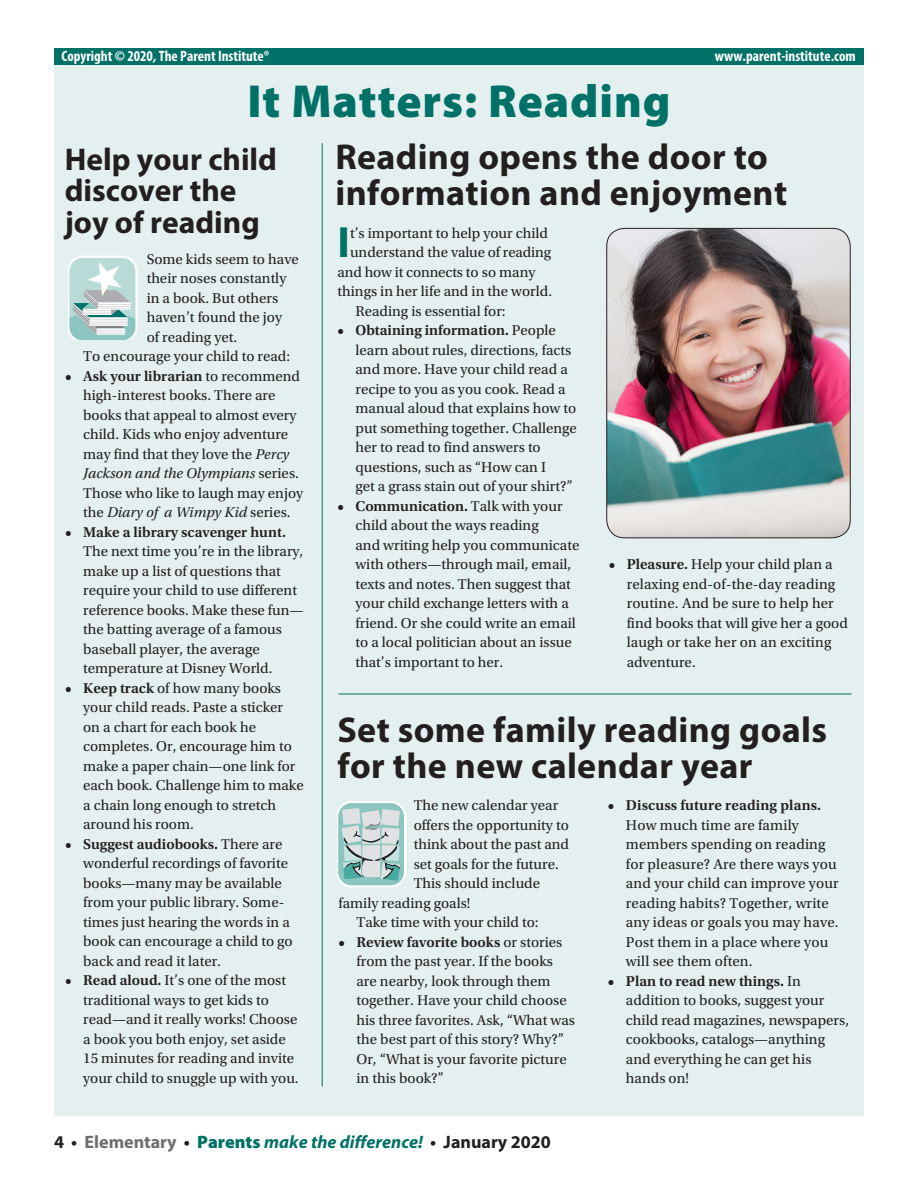
<style>
.page{position:relative;width:918px;height:1188px;background:#fff}
.page>*{position:absolute;margin:0;border:0;box-sizing:border-box;transform-origin:0 0}
.Green_Header{font:900 46.5px "Myriad Pro";letter-spacing:.02em;color:#007167}
._03_Intro_para_w_dro{font:700 43.95px "Myriad Pro";color:#007167}
._01_Medium_Headline{font:700 36px/36px "Myriad Pro";letter-spacing:.01em;color:#231f20}
._02_Small_Headline{font:700 31.5px/31.5px "Myriad Pro";color:#231f20}
.Footer3{font:italic 700 18px "Myriad Pro";color:#007167}
._04_Body_text{font:15px/19.5px "Utopia Std";color:#231f20}
._03_Intro_para_w_dro-2{font:15px "Utopia Std";color:#231f20}
.Copyright_Header{font:700 condensed 15px "Myriad Pro";color:#fff}
.s1{font-weight:600}
.s2{font-style:italic}
.s3{font-style:normal;color:#231f20}
.s4{font-style:normal;color:#6c6d70}
.s5{font-weight:900;font-style:normal}
</style>
<div class="page">
<div style="left:54px;top:49px;width:810px;height:1067px;background:#e4f0ef"></div>
<div style="left:54px;top:49px;width:810px;height:16px;background:#007167"></div>
<hr style="left:338px;top:694px;width:513px;height:1px;background:#007167">
<svg style="left:69px;top:256px;width:69px;height:84px;background:#bdd7d5"></svg>
<svg style="left:337px;top:801px;width:69px;height:87px"></svg>
<hr style="left:322px;top:143px;width:1px;height:944px;background:#007167">
<img style="left:607px;top:228px;width:243px;height:310px">
<div style="left:606px;top:228px;width:245px;height:310px;border:1px solid #231f20;border-radius:18px"></div>
<p class="Copyright_Header" style="left:62px;top:46px;width:210px">Copyright © 2020, The Parent Institute®</p>
<p class="Copyright_Header" style="left:715px;top:46px;width:142px">www.parent-institute.com</p>
<h2 class="Green_Header" style="left:247px;top:71px;width:425px">It Matters: Reading</h2>
<h3 class="_02_Small_Headline" style="left:65px;top:142px;width:214px">Help your child discover the joy of reading</h3>
<h3 class="_01_Medium_Headline" style="left:335px;top:137px;width:453px">Reading opens the door to information and enjoyment</h3>
<p class="_03_Intro_para_w_dro" style="left:338px;top:214px;width:14px">I</p>
<p class="_03_Intro_para_w_dro-2" style="left:350px;top:225px;width:200px">t’s important to help your child</p>
<p class="_03_Intro_para_w_dro-2" style="left:350px;top:244px;width:203px">understand the value of reading</p>
<p class="_03_Intro_para_w_dro-2" style="left:338px;top:264px;width:200px">and how it connects to so many</p>
<p class="_03_Intro_para_w_dro-2" style="left:338px;top:283px;width:216px">things in her life and in the world.</p>
<p class="_04_Body_text" style="left:356px;top:301px;width:152px">Reading is essential for:</p>
<p class="_04_Body_text" style="left:356px;top:321px;width:223px;text-indent:-18px"><span class="s1">• Obtaining information.</span> People learn about rules, directions, facts and more. Have your child read a recipe to you as you cook. Read a manual aloud that explains how to put something together. Challenge her to read to find answers to questions, such as “How can I<br>get a grass stain out of your shirt?”</p>
<p class="_04_Body_text" style="left:356px;top:496px;width:225px;text-indent:-18px"><span class="s1">• Communication.</span> Talk with your child about the ways reading<br>and writing help you communicate with others—through mail, email, texts and notes. Then suggest that your child exchange letters with a friend. Or she could write an email to a local politician about an issue that’s important to her.</p>
<p class="_04_Body_text" style="left:147px;top:250px;width:154px">Some kids seem to have their noses constantly in a book. But others haven’t found the joy<br>of reading yet.</p>
<p class="_04_Body_text" style="left:83px;top:347px;width:209px">To encourage your child to read:</p>
<p class="_04_Body_text" style="left:83px;top:367px;width:222px;text-indent:-18px"><span class="s1">• Ask your librarian</span> to recommend high-interest books. There are books that appeal to almost every child. Kids who enjoy adventure may find that they love the <span class="s2">Percy<br>Jackson and the Olympians</span> series.<br>Those who like to laugh may enjoy the <span class="s2">Diary of a Wimpy Kid</span> series.</p>
<p class="_04_Body_text" style="left:83px;top:523px;width:222px;text-indent:-18px"><span class="s1">• Make a library scavenger hunt.<br></span>The next time you’re in the library, make up a list of questions that require your child to use different reference books. Make these fun— the batting average of a famous baseball player, the average temperature at Disney World.</p>
<p class="_04_Body_text" style="left:83px;top:679px;width:222px;text-indent:-18px"><span class="s1">• Keep track</span> of how many books your child reads. Paste a sticker on a chart for each book he completes. Or, encourage him to make a paper chain—one link for each book. Challenge him to make a chain long enough to stretch around his room.</p>
<p class="_04_Body_text" style="left:83px;top:835px;width:211px;text-indent:-18px"><span class="s1">• Suggest audiobooks.</span> There are wonderful recordings of favorite books—many may be available from your public library. Some&shy;times just hearing the words in a book can encourage a child to go back and read it later.</p>
<p class="_04_Body_text" style="left:83px;top:971px;width:217px;text-indent:-18px"><span class="s1">• Read aloud.</span> It’s one of the most traditional ways to get kids to read—and it really works! Choose a book you both enjoy, set aside<br>15 minutes for reading and invite your child to snuggle up with you.</p>
<p class="_04_Body_text" style="left:627px;top:555px;width:223px;text-indent:-18px"><span class="s1">• Pleasure.</span> Help your child plan a relaxing end-of-the-day reading routine. And be sure to help her find books that will give her a good laugh or take her on an exciting adventure.</p>
<h3 class="_01_Medium_Headline" style="left:338px;top:711px;width:491px">Set some family reading goals for the new calendar year</h3>
<p class="_04_Body_text" style="left:414px;top:796px;width:146px">The new calendar year</p>
<p class="_04_Body_text" style="left:414px;top:815px;width:157px">offers the opportunity to</p>
<p class="_04_Body_text" style="left:414px;top:835px;width:157px">think about the past and</p>
<p class="_04_Body_text" style="left:414px;top:854px;width:147px">set goals for the future.</p>
<p class="_04_Body_text" style="left:414px;top:874px;width:128px">This should include</p>
<p class="_04_Body_text" style="left:339px;top:893px;width:133px">family reading goals!</p>
<p class="_04_Body_text" style="left:357px;top:913px;width:184px">Take time with your child to:</p>
<p class="_04_Body_text" style="left:357px;top:932px;width:220px;text-indent:-18px"><span class="s1">• Review favorite books</span> or stories from the past year. If the books are nearby, look through them together. Have your child choose his three favorites. Ask, “What was the best part of this story? Why?”<br>Or, “What is your favorite picture in this book?”</p>
<p class="_04_Body_text" style="left:626px;top:796px;width:214px;text-indent:-18px"><span class="s1">• Discuss future reading plans.<br></span>How much time are family members spending on reading for pleasure? Are there ways you and your child can improve your reading habits? Together, write any ideas or goals you may have.<br>Post them in a place where you will see them often.</p>
<p class="_04_Body_text" style="left:626px;top:971px;width:225px;text-indent:-18px"><span class="s1">• Plan to read new things.</span> In addition to books, suggest your child read magazines, newspapers, cookbooks, catalogs—anything and everything he can get his hands on!</p>
<p class="Footer3" style="left:54px;top:1130px;width:498px"><span class="s3">4 •</span> <span class="s4">Elementary</span> <span class="s3">•</span> <span class="s5">Parents</span> make the difference! <span class="s3">• January 2020</span></p>
</div>
